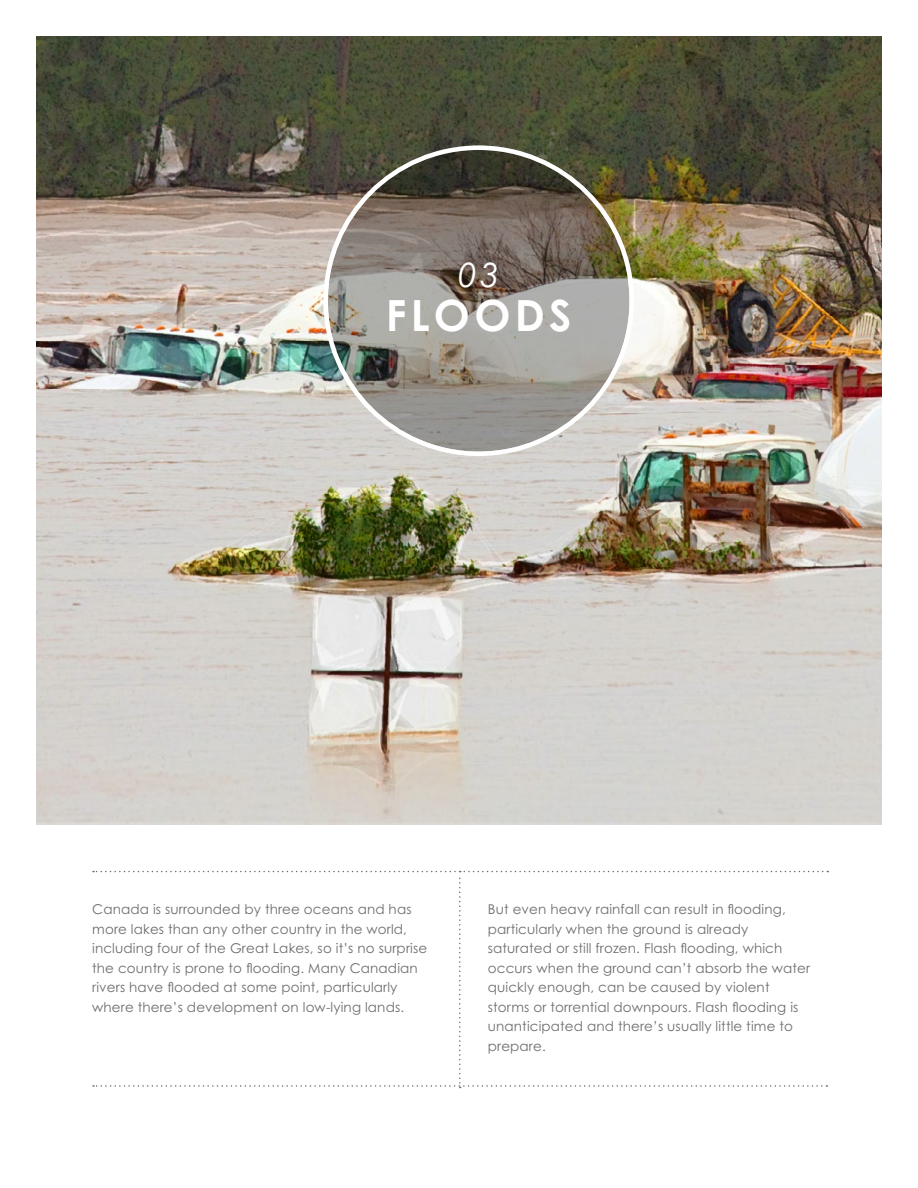
<style>
.page{position:relative;width:918px;height:1188px;background:#fff}
.page>*{position:absolute;margin:0;border:0;box-sizing:border-box;transform-origin:0 0}
.t1{font:700 43.05px "Century Gothic Pro";letter-spacing:.1em;color:#fff}
.t2{font:italic 33.6px "Century Gothic Pro";color:#fff}
.Body{font:13.5px/19.5px "Century Gothic Pro";letter-spacing:.01em;color:#6d6e71}
</style>
<div class="page">
<img style="left:36px;top:36px;width:846px;height:789px">
<svg style="left:326px;top:148px;width:306px;height:306px;background:#8a847c"></svg>
<svg style="left:93px;top:871px;width:735px;height:217px"></svg>
<p class="t2" style="left:458px;top:255px;width:42px">03</p>
<p class="t1" style="left:386px;top:288px;width:187px">FLOODS</p>
<p class="Body" style="left:92px;top:900px;width:336px">Canada is surrounded by three oceans and has more lakes than any other country in the world, including four of the Great Lakes, so it’s no surprise the country is prone to flooding. Many Canadian rivers have flooded at some point, particularly where there’s development on low-lying lands.</p>
<p class="Body" style="left:488px;top:900px;width:324px">But even heavy rainfall can result in flooding, particularly when the ground is already saturated or still frozen. Flash flooding, which occurs when the ground can’t absorb the water quickly enough, can be caused by violent storms or torrential downpours. Flash flooding is unanticipated and there’s usually little time to prepare.</p>
</div>
